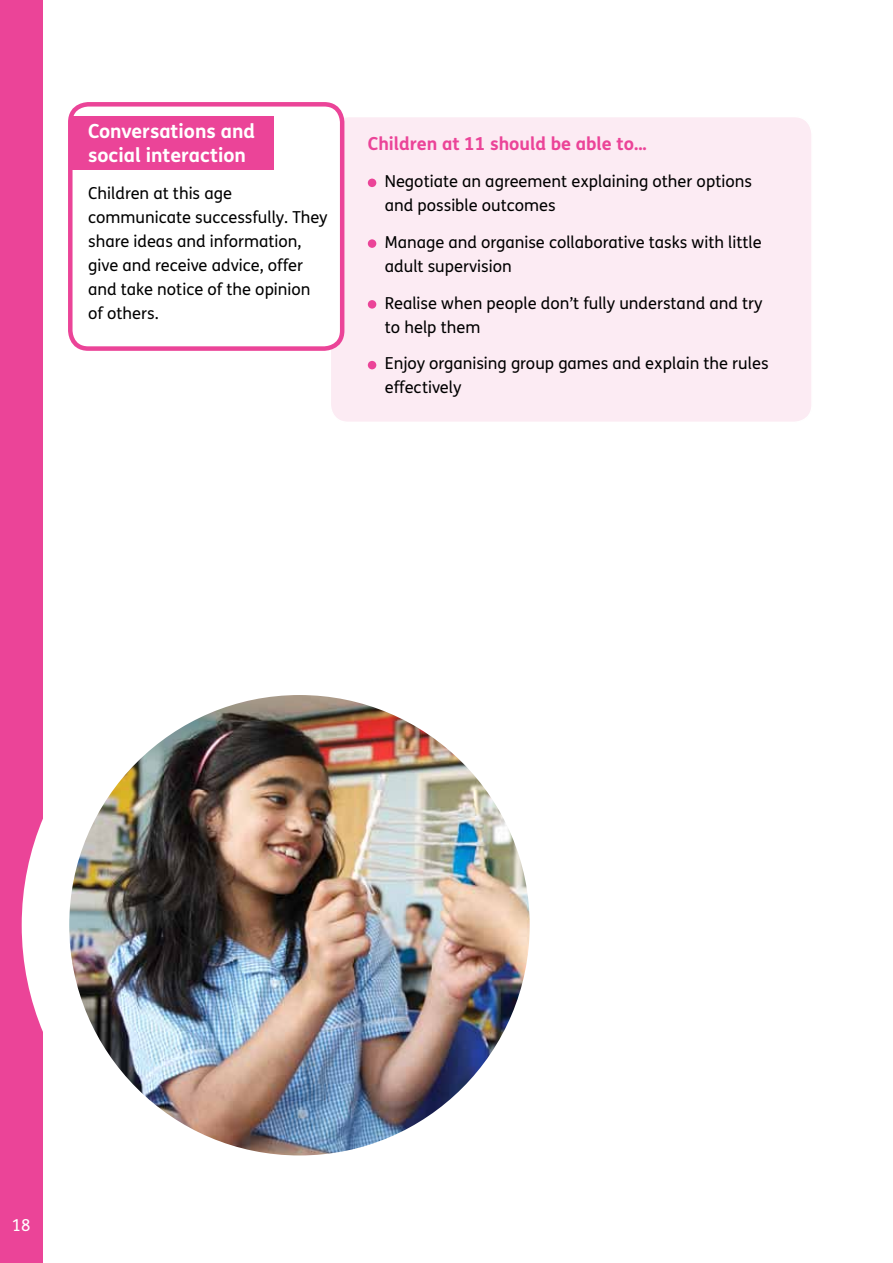
<style>
.page{position:relative;width:893px;height:1263px;background:#fff}
.page>*{position:absolute;margin:0;border:0;box-sizing:border-box;transform-origin:0 0}
.t1{font:700 19.5px/24px "FS Me";color:#fff}
.t2{font:700 18px "FS Me";color:#eb4498}
.t3{font:16.5px/24px "FS Me";color:#000}
.t4{font:16.5px "FS Me";color:#fff}
</style>
<div class="page">
<div style="left:0;top:0;width:43px;height:1263px;background:#eb4498"></div>
<div style="left:330px;top:117px;width:482px;height:305px;background:#fcebf3;border-radius:18px"></div>
<div style="left:330px;top:116px;width:483px;height:307px;border:2px solid #fff;border-radius:18px"></div>
<div style="left:368px;top:179px;width:8px;height:8px;background:#eb4498;border-radius:50%"></div>
<div style="left:368px;top:239px;width:8px;height:9px;background:#eb4498;border-radius:50%"></div>
<div style="left:368px;top:300px;width:8px;height:9px;background:#eb4498;border-radius:50%"></div>
<div style="left:368px;top:361px;width:8px;height:8px;background:#eb4498;border-radius:50%"></div>
<div style="left:70px;top:104px;width:272px;height:245px;background:#fff;border-radius:18px"></div>
<div style="left:68px;top:102px;width:276px;height:249px;border:4px solid #eb4498;border-radius:18px"></div>
<div style="left:72px;top:117px;width:202px;height:53px;background:#eb4498"></div>
<img style="left:45px;top:671px;width:508px;height:508px;border-radius:254px">
<div style="left:22px;top:647px;width:555px;height:556px;border:48px solid #fff;border-radius:50%"></div>
<p class="t1" style="left:88px;top:118px;width:168px">Conversations and social interaction</p>
<p class="t3" style="left:88px;top:181px;width:241px">Children at this age communicate successfully. They share ideas and information, give and receive advice, offer and take notice of the opinion of others.</p>
<p class="t2" style="left:368px;top:130px;width:281px">Children at 11 should be able to...</p>
<p class="t3" style="left:385px;top:169px;width:369px">Negotiate an agreement explaining other options and possible outcomes</p>
<p class="t3" style="left:385px;top:230px;width:378px">Manage and organise collaborative tasks with little adult supervision</p>
<p class="t3" style="left:385px;top:290px;width:379px">Realise when people don’t fully understand and try to help them</p>
<p class="t3" style="left:385px;top:351px;width:385px">Enjoy organising group games and explain the rules effectively</p>
<p class="t4" style="left:12px;top:1213px;width:20px">18</p>
</div>
